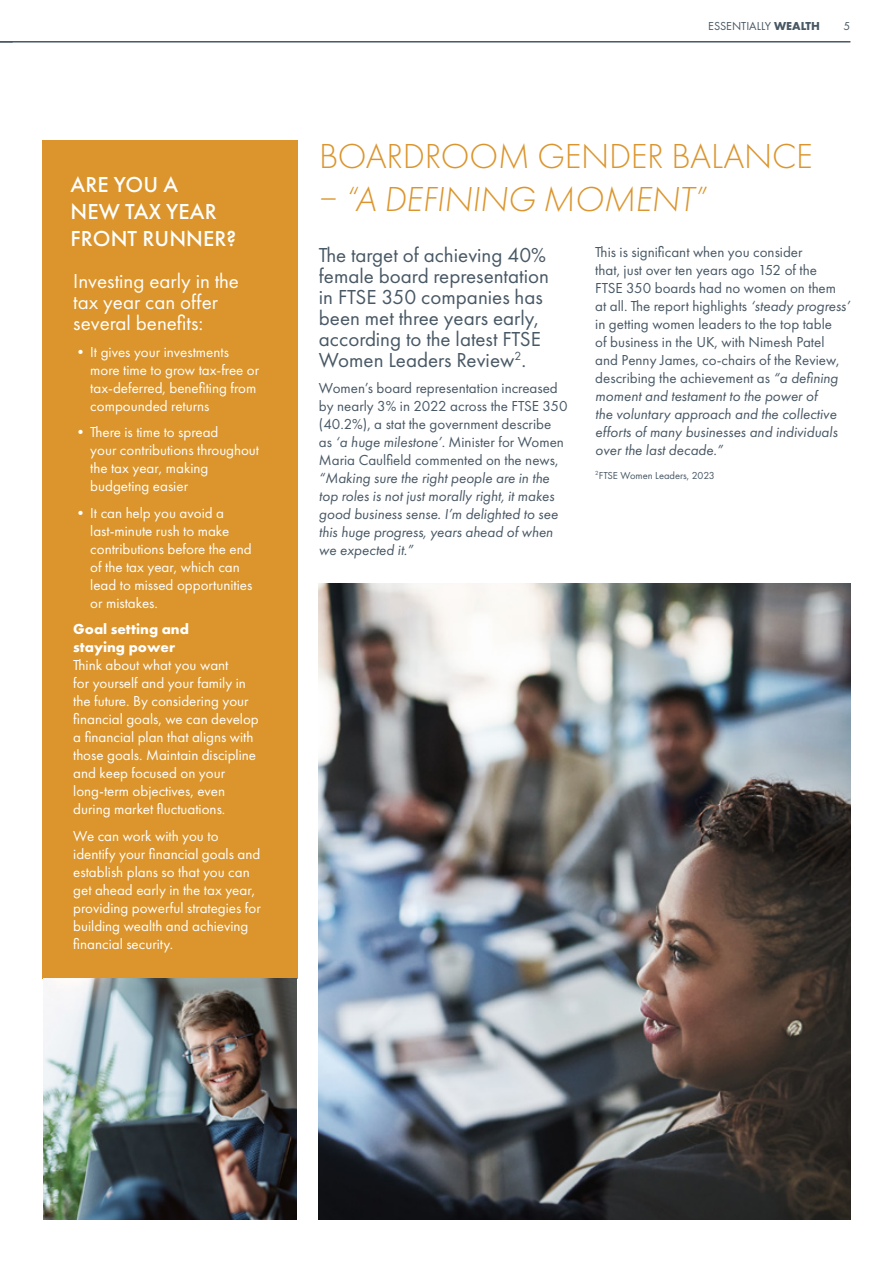
<style>
.page{position:relative;width:893px;height:1263px;background:#fff}
.page>*{position:absolute;margin:0;border:0;box-sizing:border-box;transform-origin:0 0}
.t1{font:300 36px "Futura PT";letter-spacing:-.01em;color:#db952c}
.t2{font:italic 300 36px "Futura PT";letter-spacing:-.01em;color:#db952c}
.t3{font:500 22.5px/27px "Futura PT";letter-spacing:.005em;color:#fff}
.t4{font:21px/21px "Futura PT";color:#485865}
.t5{font:21px/21px "Futura PT";color:#fff}
.t6{font:15px/18px "Futura PT";color:#fff}
.t7{font:15px/18px "Futura PT";color:#485865}
.t8{font:italic 15px/18px "Futura PT";color:#485865}
.t9{font:700 15px/18px "Futura PT";color:#fff}
.t10{font:12px "Futura PT";color:#485865}
.t11{font:10.5px "Futura PT";color:#485865}
.s1{font-weight:700}
.s2{font-style:normal}
.s3{font-style:italic}
</style>
<div class="page">
<img style="left:319px;top:584px;width:531px;height:636px">
<div style="left:43px;top:140px;width:255px;height:839px;background:#db952c"></div>
<hr style="left:0;top:41px;width:850px;height:2px;background:#485865">
<svg style="left:0;top:42px;width:13px;height:1px"></svg>
<img style="left:43px;top:979px;width:254px;height:241px">
<h2 class="t3" style="left:71px;top:171px;width:167px">ARE YOU A<br>NEW TAX YEAR<br>FRONT RUNNER?</h2>
<h3 class="t5" style="left:73px;top:271px;width:167px">Investing early in the tax year can offer several benefits:</h3>
<p class="t6" style="left:90px;top:343px;width:170px;text-indent:-17px">•It gives your investments more time to grow tax-free or tax-deferred, benefiting from compounded returns</p>
<p class="t6" style="left:90px;top:423px;width:170px;text-indent:-17px">•There is time to spread<br>your contributions throughout the tax year, making budgeting easier</p>
<p class="t6" style="left:90px;top:504px;width:164px;text-indent:-17px">•It can help you avoid a last-minute rush to make contributions before the end of the tax year, which can lead to missed opportunities or mistakes.</p>
<p class="t9" style="left:73px;top:620px;width:117px">Goal setting and staying power</p>
<p class="t6" style="left:73px;top:656px;width:187px">Think about what you want<br>for yourself and your family in the future. By considering your financial goals, we can develop a financial plan that aligns with those goals. Maintain discipline and keep focused on your long-term objectives, even during market fluctuations.</p>
<p class="t6" style="left:73px;top:827px;width:189px">We can work with you to identify your financial goals and establish plans so that you can get ahead early in the tax year, providing powerful strategies for building wealth and achieving financial security.</p>
<p class="t10" style="left:708px;top:19px;width:113px">ESSENTIALLY <span class="s1">WEALTH</span></p>
<p class="t10" style="left:844px;top:19px;width:8px">5</p>
<h1 class="t1" style="left:319px;top:135px;width:495px">BOARDROOM GENDER BALANCE</h1>
<h1 class="t2" style="left:319px;top:179px;width:389px"><span class="s2">–</span> “A DEFINING MOMENT”</h1>
<h3 class="t4" style="left:319px;top:244px;width:231px">The target of achieving 40% female board representation in FTSE 350 companies has been met three years early, according to the latest FTSE<br>Women Leaders Review<sup>2</sup>.</h3>
<p class="t7" style="left:319px;top:379px;width:250px">Women’s board representation increased by nearly 3% in 2022 across the FTSE 350 (40.2%), a stat the government describe as <span class="s3">‘a huge milestone’</span>. Minister for Women Maria Caulfield commented on the news,</p>
<p class="t8" style="left:319px;top:469px;width:240px">“Making sure the right people are in the top roles is not just morally right, it makes good business sense. I’m delighted to see this huge progress, years ahead of when we expected it.”</p>
<p class="t7" style="left:595px;top:243px;width:256px">This is significant when you consider<br>that, just over ten years ago 152 of the<br>FTSE 350 boards had no women on them at all. The report highlights <span class="s3">‘steady progress’ </span>in getting women leaders to the top table<br>of business in the UK, with Nimesh Patel and Penny James, co-chairs of the Review, describing the achievement as <span class="s3">“a defining moment and testament to the power of<br>the voluntary approach and the collective efforts of many businesses and individuals over the last decade.”</span></p>
<p class="t11" style="left:595px;top:469px;width:121px"><sup>2</sup>FTSE Women Leaders, 2023</p>
</div>
